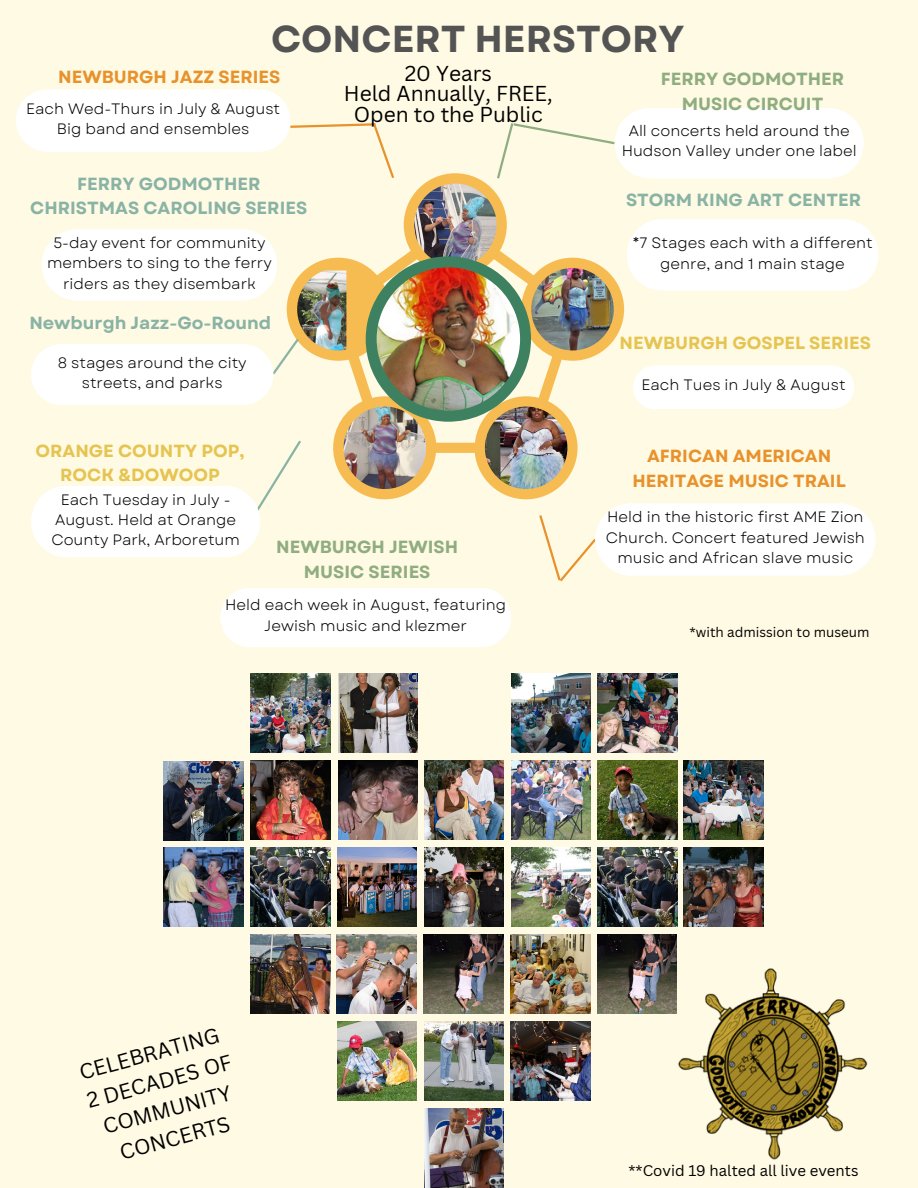
<style>
.page{position:relative;width:918px;height:1188px;background:#fffae3}
.page>*{position:absolute;margin:0;border:0;box-sizing:border-box;transform-origin:0 0}
.t1{font:700 37.5px "Garet";color:#545454}
.t2{font:21px/29.2px "Canva Sans";color:#000;text-align:center}
.t3{font:700 17.55px/24.6px "Garet";color:#89b3a5;text-align:center}
.t4{font:700 17.55px/24.6px "Garet";color:#8fad80;text-align:center}
.t5{font:700 17.55px/24.6px "Garet";color:#e7922c;text-align:center}
.t6{font:700 17.55px/24.6px "Garet";color:#e6c451;text-align:center}
.t7{font:15px/20.2px "Garet";color:#000;text-align:center}
.t8{font:15px "Canva Sans";color:#000}
.t9{font:13.5px "Canva Sans";color:#000}
</style>
<div class="page">
<svg style="left:252px;top:460px;width:35px;height:56px"></svg>
<svg style="left:16px;top:89px;width:377px;height:84px"></svg>
<div style="left:220px;top:588px;width:291px;height:59px;background:#fff;border-radius:30px"></div>
<svg style="left:498px;top:123px;width:119px;height:50px"></svg>
<div style="left:615px;top:108px;width:249px;height:70px;background:#fff;border-radius:35px"></div>
<div style="left:42px;top:229px;width:235px;height:72px;background:#fff;border-radius:36px"></div>
<svg style="left:539px;top:503px;width:336px;height:79px"></svg>
<svg style="left:287px;top:173px;width:337px;height:326px"></svg>
<img style="left:531px;top:268px;width:83px;height:82px;border-radius:50%">
<img style="left:414px;top:184px;width:83px;height:82px;border-radius:50%">
<img style="left:297px;top:268px;width:83px;height:82px;border-radius:50%">
<img style="left:344px;top:407px;width:82px;height:82px;border-radius:50%">
<img style="left:485px;top:407px;width:82px;height:82px;border-radius:50%">
<img style="left:366px;top:256px;width:165px;height:166px">
<img style="left:377px;top:267px;width:143px;height:144px">
<svg style="left:271px;top:336px;width:30px;height:41px"></svg>
<div style="left:31px;top:344px;width:242px;height:61px;background:#fff;border-radius:31px"></div>
<div style="left:31px;top:486px;width:229px;height:71px;background:#fff;border-radius:36px"></div>
<div style="left:633px;top:366px;width:221px;height:43px;background:#fff;border-radius:22px"></div>
<div style="left:627px;top:219px;width:251px;height:72px;background:#fff;border-radius:36px"></div>
<img style="left:424px;top:1109px;width:80px;height:79px">
<img style="left:598px;top:760px;width:79px;height:80px">
<img style="left:684px;top:760px;width:79px;height:80px">
<img style="left:598px;top:673px;width:79px;height:80px">
<img style="left:251px;top:847px;width:79px;height:80px">
<img style="left:164px;top:761px;width:79px;height:80px">
<img style="left:424px;top:1022px;width:80px;height:79px">
<img style="left:511px;top:760px;width:80px;height:80px">
<img style="left:511px;top:847px;width:80px;height:80px">
<img style="left:511px;top:935px;width:79px;height:79px">
<img style="left:511px;top:673px;width:80px;height:80px">
<img style="left:424px;top:760px;width:80px;height:80px">
<img style="left:424px;top:847px;width:80px;height:80px">
<img style="left:424px;top:935px;width:79px;height:79px">
<img style="left:511px;top:1022px;width:72px;height:79px">
<img style="left:597px;top:935px;width:79px;height:7px">
<img style="left:684px;top:847px;width:79px;height:80px">
<img style="left:598px;top:847px;width:79px;height:80px">
<img style="left:164px;top:847px;width:79px;height:80px">
<img style="left:251px;top:935px;width:79px;height:79px">
<img style="left:251px;top:673px;width:79px;height:80px">
<img style="left:337px;top:1022px;width:79px;height:79px">
<img style="left:337px;top:935px;width:79px;height:79px">
<img style="left:337px;top:847px;width:80px;height:80px">
<img style="left:338px;top:673px;width:80px;height:80px">
<img style="left:338px;top:760px;width:80px;height:80px">
<img style="left:251px;top:760px;width:79px;height:80px">
<img style="left:583px;top:942px;width:285px;height:218px">
<p class="t1" style="left:271px;top:12px;width:415px">CONCERT HERSTORY</p>
<p class="t5" style="left:58px;top:65px;width:224px">NEWBURGH JAZZ SERIES</p>
<h1 class="t7" style="left:26px;top:99px;width:256px">Each Wed-Thurs in July &amp; August<br>Big band and ensembles</h1>
<p class="t3" style="left:30px;top:172px;width:279px">FERRY GODMOTHER<br>CHRISTMAS CAROLING SERIES</p>
<h4 class="t7" style="left:47px;top:233px;width:226px">5-day event for community members to sing to the ferry riders as they disembark</h4>
<p class="t3" style="left:29px;top:310px;width:243px">Newburgh Jazz-Go-Round</p>
<h4 class="t7" style="left:58px;top:352px;width:190px">8 stages around the city streets, and parks</h4>
<p class="t6" style="left:36px;top:438px;width:210px">ORANGE COUNTY POP,<br>ROCK &amp;DOWOOP</p>
<p class="t2" style="left:344px;top:63px;width:210px;line-height:20.2px">20 Years<br>Held Annually, FREE,<br>Open to the Public</p>
<h6 class="t7" style="left:51px;top:489px;width:190px">Each Tuesday in July -<br>August. Held at Orange<br>County Park, Arboretum</h6>
<h4 class="t4" style="left:276px;top:535px;width:184px">NEWBURGH JEWISH<br>MUSIC SERIES</h4>
<h3 class="t7" style="left:225px;top:595px;width:282px">Held each week in August, featuring<br>Jewish music and klezmer</h3>
<p class="t4" style="left:661px;top:67px;width:185px">FERRY GODMOTHER<br>MUSIC CIRCUIT</p>
<h4 class="t7" style="left:622px;top:121px;width:237px">All concerts held around the<br>Hudson Valley under one label</h4>
<p class="t3" style="left:626px;top:188px;width:237px">STORM KING ART CENTER</p>
<h5 class="t7" style="left:632px;top:233px;width:242px">*7 Stages each with a different genre, and 1 main stage</h5>
<p class="t6" style="left:620px;top:331px;width:253px">NEWBURGH GOSPEL SERIES</p>
<h6 class="t7" style="left:641px;top:375px;width:206px">Each Tues in July &amp; August</h6>
<p class="t5" style="left:633px;top:444px;width:215px">AFRICAN AMERICAN<br>HERITAGE MUSIC TRAIL</p>
<h6 class="t7" style="left:606px;top:507px;width:261px">Held in the historic first AME Zion<br>Church. Concert featured Jewish music and African slave music</h6>
<p class="t9" style="left:689px;top:622px;width:181px">*with admission to museum</p>
<h6 class="t2" style="left:76px;top:1058px;width:151px;rotate:-15deg">CELEBRATING<br>2 DECADES OF<br>COMMUNITY<br>CONCERTS</h6>
<h2 class="t8" style="left:629px;top:1160px;width:231px">**Covid 19 halted all live events</h2>
</div>
